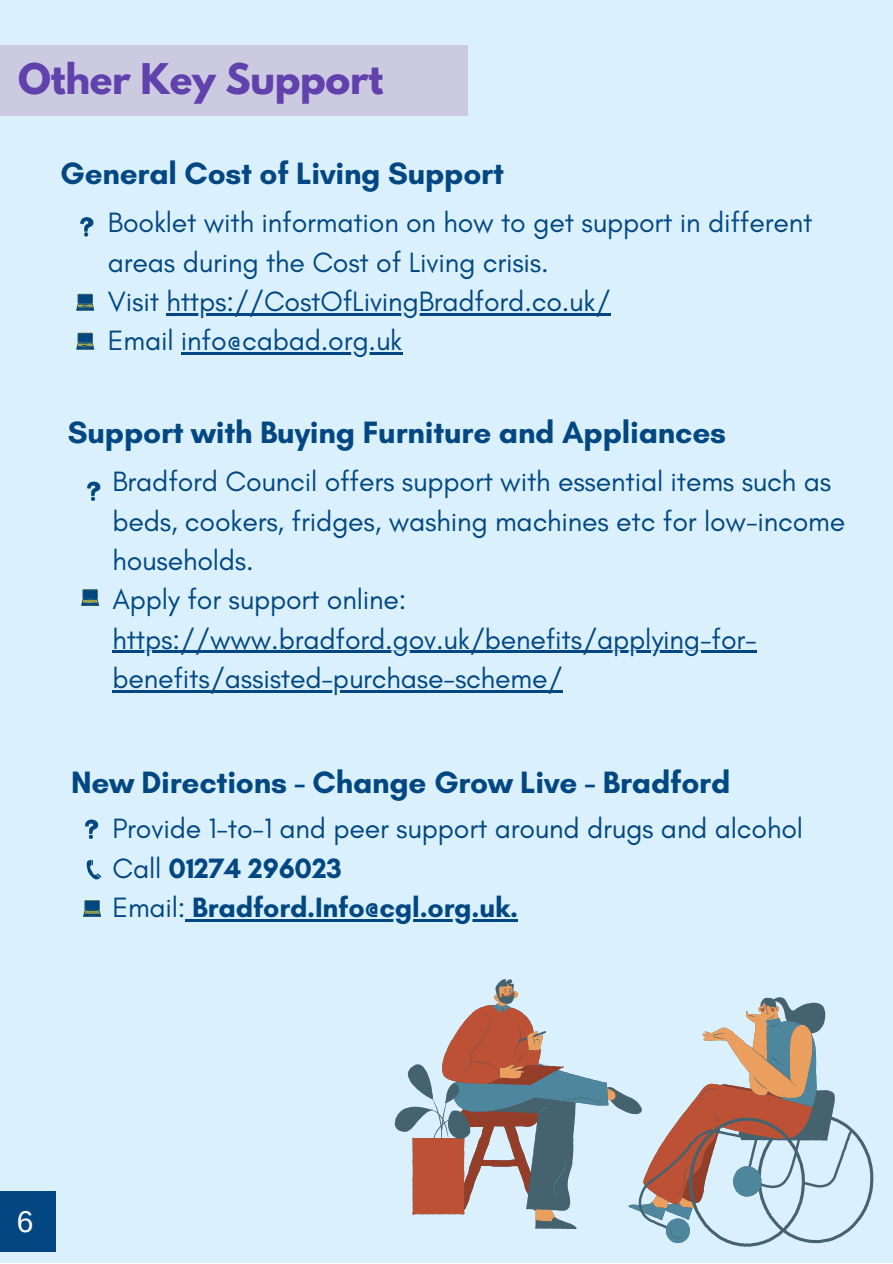
<style>
.page{position:relative;width:893px;height:1264px;background:#fff}
.page>*{position:absolute;margin:0;border:0;box-sizing:border-box;transform-origin:0 0}
.t1{font:700 37.5px "League Spartan";letter-spacing:-.005em;color:#6141ac}
.t2{font:700 31.5px "Glacial Indifference";letter-spacing:-.005em;color:#024782}
.t3{font:30px "Arimo";color:#fff}
.t4{font:28.5px/39.3px "Glacial Indifference";letter-spacing:-.005em;color:#024782}
.s1{font-weight:700}
</style>
<div class="page">
<div style="left:0;top:0;width:892px;height:1262px;background:#daf1fd"></div>
<div style="left:0;top:45px;width:468px;height:71px;background:#cccae1"></div>
<svg style="left:395px;top:979px;width:478px;height:267px"></svg>
<svg style="left:494px;top:983px;width:318px;height:9px"></svg>
<svg style="left:452px;top:1004px;width:364px;height:238px"></svg>
<svg style="left:412px;top:992px;width:401px;height:222px"></svg>
<svg style="left:80px;top:217px;width:14px;height:20px"></svg>
<svg style="left:76px;top:294px;width:18px;height:17px"></svg>
<svg style="left:76px;top:333px;width:18px;height:17px"></svg>
<hr style="left:166px;top:313px;width:444px;height:2px;background:#024782">
<hr style="left:181px;top:352px;width:221px;height:3px;background:#024782">
<svg style="left:87px;top:481px;width:14px;height:20px"></svg>
<svg style="left:81px;top:589px;width:18px;height:17px"></svg>
<hr style="left:112px;top:651px;width:644px;height:2px;background:#024782">
<hr style="left:112px;top:690px;width:450px;height:2px;background:#024782">
<svg style="left:185px;top:919px;width:7px;height:2px"></svg>
<hr style="left:192px;top:919px;width:318px;height:2px;background:#024782">
<svg style="left:510px;top:919px;width:7px;height:2px"></svg>
<svg style="left:85px;top:819px;width:14px;height:20px"></svg>
<svg style="left:87px;top:859px;width:14px;height:21px"></svg>
<svg style="left:83px;top:900px;width:18px;height:16px"></svg>
<div style="left:0;top:1191px;width:55px;height:61px;background:#024782"></div>
<h1 class="t1" style="left:18px;top:60px;width:366px">Other Key Support</h1>
<p class="t2" style="left:60px;top:154px;width:445px">General Cost of Living Support</p>
<p class="t4" style="left:108px;top:202px;width:706px">Booklet with information on how to get support in different areas during the Cost of Living crisis.<br>Visit https://CostOfLivingBradford.co.uk/<br>Email info@cabad.org.uk</p>
<p class="t2" style="left:68px;top:413px;width:659px">Support with Buying Furniture and Appliances</p>
<p class="t4" style="left:112px;top:461px;width:734px">Bradford Council offers support with essential items such as beds, cookers, fridges, washing machines etc for low-income households.<br>Apply for support online: https://www.bradford.gov.uk/benefits/applying-for&shy;benefits/assisted-purchase-scheme/</p>
<p class="t2" style="left:71px;top:763px;width:660px">New Directions - Change Grow Live - Bradford</p>
<p class="t4" style="left:112px;top:808px;width:692px">Provide 1-to-1 and peer support around drugs and alcohol<br>Call <span class="s1">01274 296023<br></span>Email: <span class="s1">Bradford.Info@cgl.org.uk.</span></p>
<p class="t3" style="left:17px;top:1204px;width:18px">6</p>
</div>
